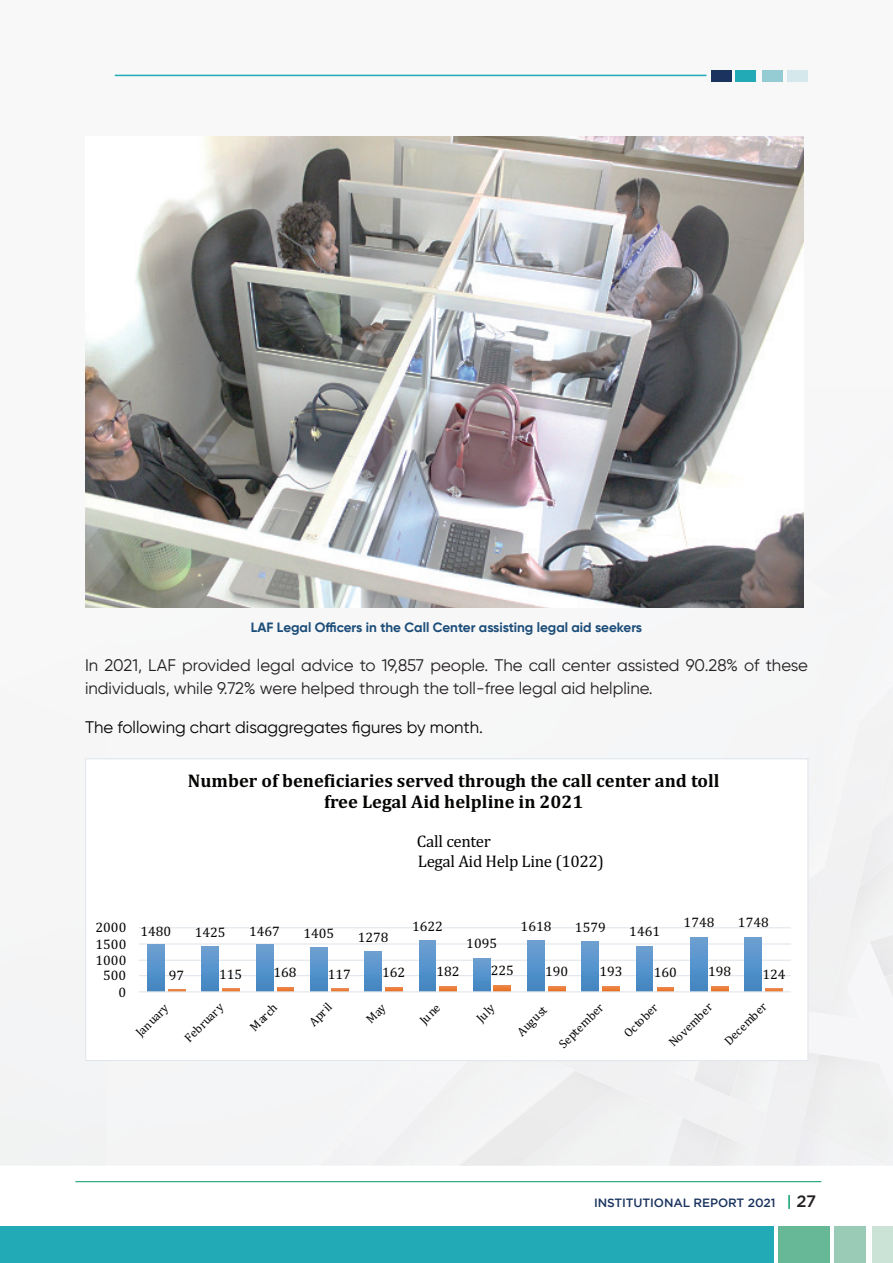
<style>
.page{position:relative;width:893px;height:1263px;background:#fff}
.page>*{position:absolute;margin:0;border:0;box-sizing:border-box;transform-origin:0 0}
.t1{font:700 18.45px/21.6px "Cambria";color:#040503;text-align:center}
.t2{font:16.95px/20.1px "Cambria";letter-spacing:-.025em;color:#040503}
.t3{font:16.8px/22.5px "Gilroy";color:#231f20}
.t4{font:16.8px "Gilroy";color:#040503}
.t5{font:13.95px "Cambria";color:#040503}
.t6{font:700 13.5px "Gilroy";color:#1c4d79}
.t7{font:12.3px "Cambria";color:#040503}
.t8{font:500 12px "Gotham";letter-spacing:-.01em;color:#1a335f}
.s1{font-size:15px;color:#009862}
.s2{font-size:16.5px;color:#231f20}
</style>
<div class="page">
<div style="left:0;top:0;width:893px;height:1165px;background:#f8f8f9"></div>
<div style="left:0;top:1226px;width:774px;height:37px;background:#22aab7"></div>
<div style="left:778px;top:1226px;width:51px;height:37px;background:#66b897"></div>
<div style="left:835px;top:1226px;width:31px;height:37px;background:#9acbb6"></div>
<div style="left:872px;top:1226px;width:21px;height:37px;background:#cbe3d6"></div>
<hr style="left:75px;top:1181px;width:746px;height:1px;background:#009862">
<hr style="left:115px;top:75px;width:591px;height:1px;background:#22aab7">
<div style="left:711px;top:70px;width:20px;height:11px;background:#1a335f"></div>
<div style="left:735px;top:70px;width:21px;height:11px;background:#22aab7"></div>
<div style="left:763px;top:70px;width:20px;height:11px;background:#95cbd3"></div>
<div style="left:787px;top:70px;width:21px;height:11px;background:#d5e9ed"></div>
<img style="left:85px;top:137px;width:719px;height:471px">
<div style="left:86px;top:759px;width:722px;height:301px;background:#fff"></div>
<hr style="left:139px;top:975px;width:652px;height:1px;background:#e1e7ed">
<hr style="left:139px;top:960px;width:652px;height:1px;background:#e1e7ed">
<hr style="left:139px;top:943px;width:652px;height:1px;background:#e1e7ed">
<hr style="left:139px;top:927px;width:652px;height:1px;background:#e1e7ed">
<div style="left:147px;top:945px;width:17px;height:47px;background:linear-gradient(to bottom,#6da1d4,#4085c2)"></div>
<div style="left:201px;top:946px;width:17px;height:46px;background:linear-gradient(to bottom,#6ea1d4,#4286c2)"></div>
<div style="left:256px;top:945px;width:17px;height:47px;background:linear-gradient(to bottom,#6da1d4,#4085c2)"></div>
<div style="left:310px;top:947px;width:17px;height:45px;background:linear-gradient(to bottom,#6ea1d4,#4085c2)"></div>
<div style="left:365px;top:951px;width:16px;height:41px;background:linear-gradient(to bottom,#6ea1d4,#4085c2)"></div>
<div style="left:419px;top:940px;width:17px;height:52px;background:linear-gradient(to bottom,#6ea1d4,#4185c2)"></div>
<svg style="left:473px;top:958px;width:17px;height:33px"></svg>
<div style="left:528px;top:940px;width:17px;height:52px;background:linear-gradient(to bottom,#6ea1d4,#4185c2)"></div>
<div style="left:582px;top:942px;width:17px;height:50px;background:linear-gradient(to bottom,#6da1d4,#4185c2)"></div>
<div style="left:637px;top:945px;width:16px;height:47px;background:linear-gradient(to bottom,#6ea2d4,#4085c2)"></div>
<div style="left:691px;top:936px;width:17px;height:56px;background:linear-gradient(to bottom,#6da1d4,#4186c2)"></div>
<div style="left:745px;top:936px;width:17px;height:56px;background:linear-gradient(to bottom,#6da1d4,#4186c2)"></div>
<svg style="left:168px;top:989px;width:17px;height:2px"></svg>
<svg style="left:222px;top:988px;width:17px;height:3px"></svg>
<svg style="left:277px;top:987px;width:16px;height:4px"></svg>
<svg style="left:331px;top:988px;width:17px;height:3px"></svg>
<svg style="left:386px;top:987px;width:16px;height:4px"></svg>
<svg style="left:440px;top:986px;width:17px;height:5px"></svg>
<svg style="left:494px;top:985px;width:17px;height:6px"></svg>
<svg style="left:549px;top:986px;width:17px;height:5px"></svg>
<svg style="left:603px;top:986px;width:17px;height:5px"></svg>
<svg style="left:657px;top:987px;width:17px;height:4px"></svg>
<svg style="left:711px;top:986px;width:17px;height:5px"></svg>
<svg style="left:765px;top:988px;width:17px;height:3px"></svg>
<hr style="left:139px;top:991px;width:652px;height:1px;background:#e1e7ed">
<p class="t6" style="left:251px;top:619px;width:393px">LAF Legal Officers in the Call Center assisting legal aid seekers</p>
<p class="t3" style="left:85px;top:654px;width:724px">In 2021, LAF provided legal advice to 19,857 people. The call center assisted 90.28% of these individuals, while 9.72% were helped through the toll-free legal aid helpline.</p>
<p class="t4" style="left:85px;top:717px;width:400px">The following chart disaggregates figures by month.</p>
<p class="t1" style="left:188px;top:769px;width:533px">Number of beneficiaries served through the call center and toll free Legal Aid helpline in 2021</p>
<p class="t2" style="left:417px;top:831px;width:188px">Call center<br>Legal Aid Help Line (1022)</p>
<p class="t5" style="left:96px;top:919px;width:32px">2000</p>
<p class="t5" style="left:96px;top:936px;width:32px">1500</p>
<p class="t5" style="left:96px;top:952px;width:32px">1000</p>
<p class="t5" style="left:103px;top:967px;width:25px">500</p>
<p class="t5" style="left:119px;top:983px;width:9px">0</p>
<p class="t5" style="left:140px;top:922px;width:32px">1480</p>
<p class="t5" style="left:195px;top:924px;width:32px">1425</p>
<p class="t5" style="left:249px;top:922px;width:32px">1467</p>
<p class="t5" style="left:303px;top:925px;width:32px">1405</p>
<p class="t5" style="left:358px;top:929px;width:32px">1278</p>
<p class="t5" style="left:412px;top:918px;width:32px">1622</p>
<p class="t5" style="left:466px;top:935px;width:32px">1095</p>
<p class="t5" style="left:521px;top:918px;width:32px">1618</p>
<p class="t5" style="left:575px;top:919px;width:32px">1579</p>
<p class="t5" style="left:629px;top:922px;width:32px">1461</p>
<p class="t5" style="left:684px;top:914px;width:32px">1748</p>
<p class="t5" style="left:738px;top:914px;width:32px">1748</p>
<p class="t5" style="left:169px;top:966px;width:17px">97</p>
<p class="t5" style="left:219px;top:966px;width:25px">115</p>
<p class="t5" style="left:274px;top:964px;width:25px">168</p>
<p class="t5" style="left:328px;top:966px;width:25px">117</p>
<p class="t5" style="left:382px;top:964px;width:25px">162</p>
<p class="t5" style="left:437px;top:963px;width:25px">182</p>
<p class="t5" style="left:491px;top:962px;width:25px">225</p>
<p class="t5" style="left:545px;top:963px;width:25px">190</p>
<p class="t5" style="left:600px;top:963px;width:25px">193</p>
<p class="t5" style="left:654px;top:964px;width:25px">160</p>
<p class="t5" style="left:708px;top:963px;width:25px">198</p>
<p class="t5" style="left:762px;top:966px;width:25px">124</p>
<p class="t7" style="left:133px;top:1029px;width:42px;rotate:-45deg">January</p>
<p class="t7" style="left:182px;top:1035px;width:51px;rotate:-45deg">February</p>
<p class="t7" style="left:247px;top:1024px;width:35px;rotate:-45deg">March</p>
<p class="t7" style="left:306px;top:1018px;width:28px;rotate:-45deg">April</p>
<p class="t7" style="left:417px;top:1017px;width:25px;rotate:-45deg">June</p>
<p class="t7" style="left:473px;top:1015px;width:22px;rotate:-45deg">July</p>
<p class="t7" style="left:514px;top:1028px;width:38px;rotate:-45deg">August</p>
<p class="t7" style="left:556px;top:1041px;width:59px;rotate:-45deg">September</p>
<p class="t7" style="left:621px;top:1030px;width:44px;rotate:-45deg">October</p>
<p class="t7" style="left:666px;top:1039px;width:58px;rotate:-45deg">November</p>
<p class="t7" style="left:721px;top:1038px;width:56px;rotate:-45deg">December</p>
<p class="t8" style="left:594px;top:1196px;width:224px">INSTITUTIONAL REPORT 2021 <span class="s1">|</span> <span class="s2">27</span></p>
</div>
